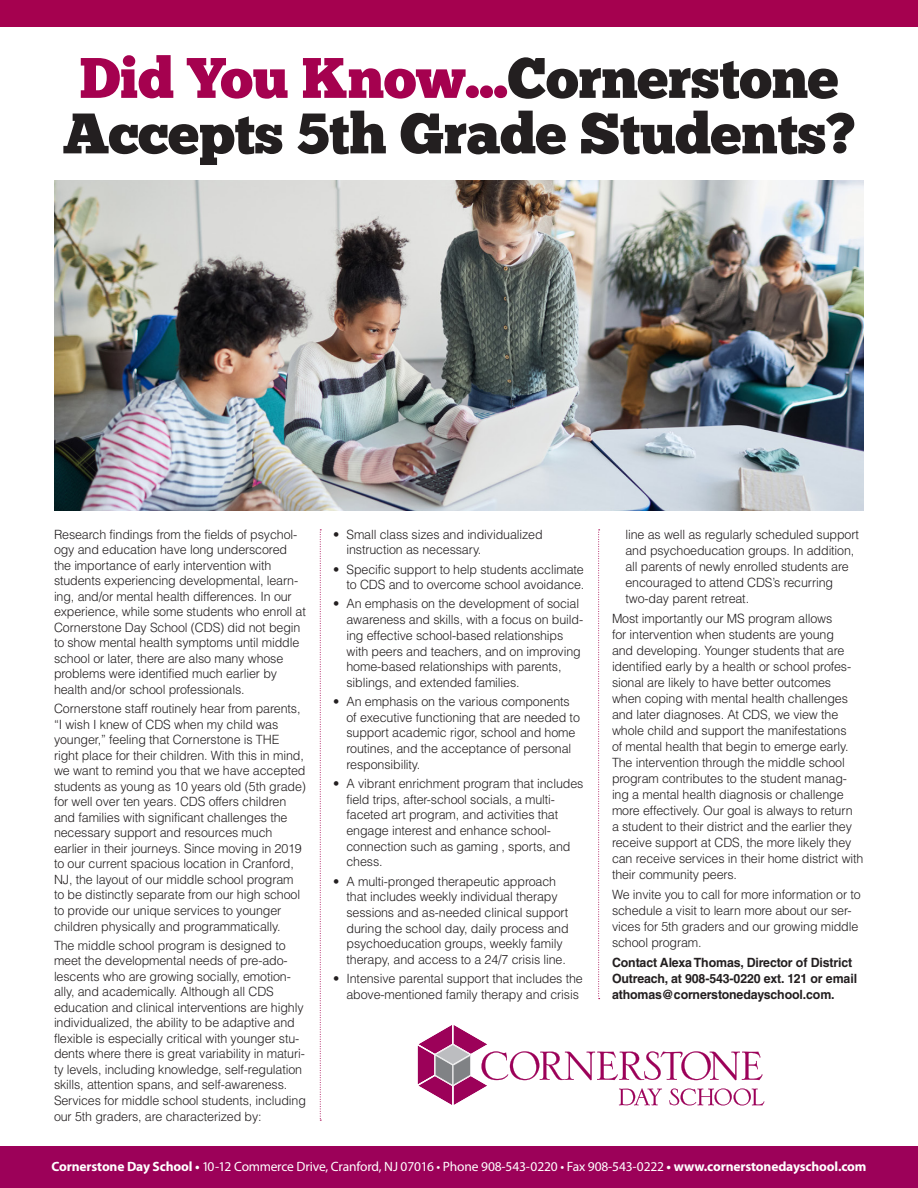
<style>
.page{position:relative;width:918px;height:1188px;background:#fff}
.page>*{position:absolute;margin:0;border:0;box-sizing:border-box;transform-origin:0 0}
.cross_head_3{font:57px/55.5px "Chunk Five Ex";letter-spacing:-.01em;color:#231f20}
.t1{font:13.5px "Myriad Pro";letter-spacing:-.01em;color:#fff}
.body_2{font:300 12.75px/15.6px "Helvetica LT Std";letter-spacing:-.01em;color:#231f20}
.t2{font:700 12.75px/16px "Helvetica LT Std";letter-spacing:-.01em;color:#231f20}
.s1{color:#a5014f}
.s2{font-weight:700}
</style>
<div class="page">
<img style="left:54px;top:180px;width:810px;height:331px">
<div style="left:0;top:0;width:918px;height:27px;background:#a5014f"></div>
<svg style="left:598px;top:530px;width:2px;height:469px"></svg>
<svg style="left:320px;top:530px;width:1px;height:591px"></svg>
<div style="left:0;top:1147px;width:918px;height:41px;background:#9c0159"></div>
<svg style="left:417px;top:1025px;width:347px;height:81px"></svg>
<p class="cross_head_3" style="left:63px;top:49px;width:794px"><span class="s1">Did You Know...</span>Cornerstone<br>Accepts 5th Grade Students?</p>
<p class="body_2" style="left:346px;top:526px;width:198px;text-indent:-14px">• Small class sizes and individualized instruction as necessary.</p>
<p class="body_2" style="left:333px;top:561px;width:253px;text-align:right">• Specific support to help students acclimate to CDS and to overcome school avoidance.</p>
<p class="body_2" style="left:346px;top:596px;width:238px;text-indent:-14px">• An emphasis on the development of social awareness and skills, with a focus on build&shy;ing effective school-based relationships with peers and teachers, and on improving home-based relationships with parents, siblings, and extended families.</p>
<p class="body_2" style="left:346px;top:694px;width:235px;text-indent:-14px">• An emphasis on the various components of executive functioning that are needed to support academic rigor, school and home routines, and the acceptance of personal responsibility.</p>
<p class="body_2" style="left:346px;top:776px;width:238px;text-indent:-14px">• A vibrant enrichment program that includes field trips, after-school socials, a multi&shy;faceted art program, and activities that engage interest and enhance school&shy;connection such as gaming , sports, and chess.</p>
<p class="body_2" style="left:346px;top:873px;width:224px;text-indent:-14px">• A multi-pronged therapeutic approach that includes weekly individual therapy sessions and as-needed clinical support during the school day, daily process and psychoeducation groups, weekly family therapy, and access to a 24/7 crisis line.</p>
<p class="body_2" style="left:346px;top:971px;width:238px;text-indent:-14px">• Intensive parental support that includes the above-mentioned family therapy and crisis</p>
<p class="body_2" style="left:54px;top:526px;width:253px">Research findings from the fields of psychol&shy;ogy and education have long underscored the importance of early intervention with students experiencing developmental, learn&shy;ing, and/or mental health differences. In our experience, while some students who enroll at Cornerstone Day School (CDS) did not begin to show mental health symptoms until middle school or later, there are also many whose problems were identified much earlier by health and/or school professionals.</p>
<p class="body_2" style="left:54px;top:701px;width:254px">Cornerstone staff routinely hear from parents, “I wish I knew of CDS when my child was younger,” feeling that Cornerstone is THE right place for their children. With this in mind, we want to remind you that we have accepted students as young as 10 years old (5th grade) for well over ten years. CDS offers children and families with significant challenges the necessary support and resources much earlier in their journeys. Since moving in 2019 to our current spacious location in Cranford, NJ, the layout of our middle school program to be distinctly separate from our high school to provide our unique services to younger children physically and programmatically.</p>
<p class="body_2" style="left:54px;top:937px;width:253px">The middle school program is designed to meet the developmental needs of pre-ado&shy;lescents who are growing socially, emotion&shy;ally, and academically. Although all CDS education and clinical interventions are highly individualized, the ability to be adaptive and flexible is especially critical with younger stu&shy;dents where there is great variability in maturi&shy;ty levels, including knowledge, self-regulation skills, attention spans, and self-awareness.<br>Services for middle school students, including our 5th graders, are characterized by:</p>
<p class="t1" style="left:51px;top:1158px;width:817px"><span class="s2">Cornerstone Day School •</span> 10-12 Commerce Drive, Cranford, NJ 07016 • Phone 908-543-0220 • Fax 908-543-0222 <span class="s2">• www.cornerstonedayschool.com</span></p>
<p class="body_2" style="left:626px;top:526px;width:235px;line-height:16px">line as well as regularly scheduled support and psychoeducation groups. In addition, all parents of newly enrolled students are encouraged to attend CDS’s recurring two-day parent retreat.</p>
<p class="body_2" style="left:612px;top:610px;width:253px;line-height:16px">Most importantly our MS program allows<br>for intervention when students are young<br>and developing. Younger students that are identified early by a health or school profes&shy;sional are likely to have better outcomes when coping with mental health challenges and later diagnoses. At CDS, we view the whole child and support the manifestations<br>of mental health that begin to emerge early.<br>The intervention through the middle school program contributes to the student manag&shy;ing a mental health diagnosis or challenge more effectively. Our goal is always to return<br>a student to their district and the earlier they receive support at CDS, the more likely they can receive services in their home district with their community peers.</p>
<p class="body_2" style="left:612px;top:886px;width:250px;line-height:16px">We invite you to call for more information or to schedule a visit to learn more about our ser&shy;vices for 5th graders and our growing middle school program.</p>
<p class="t2" style="left:612px;top:954px;width:247px">Contact Alexa Thomas, Director of District<br>Outreach, at 908-543-0220 ext. 121 or email athomas@cornerstonedayschool.com.</p>
</div>
